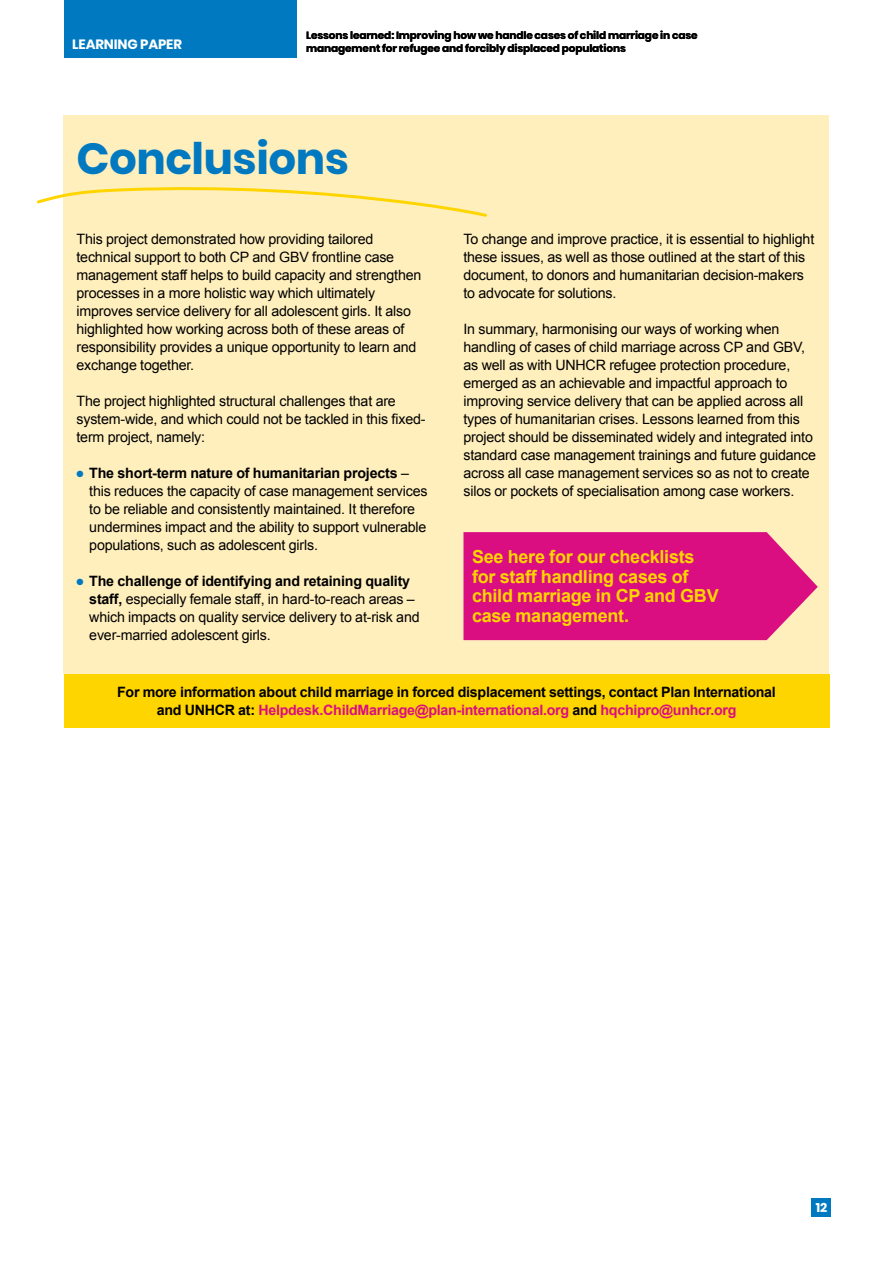
<style>
.page{position:relative;width:893px;height:1263px;background:#fff}
.page>*{position:absolute;margin:0;border:0;box-sizing:border-box;transform-origin:0 0}
.t1{font:700 43.5px "Poppins";letter-spacing:-.01em;color:#0079c1}
.t2{font:700 18px/19.5px "Arial";letter-spacing:-.015em;color:#ffd500}
.t3{font:14.25px/18px "Arial";letter-spacing:-.015em;color:#000}
.t4{font:700 14.25px/18px "Arial";letter-spacing:-.02em;color:#000;text-align:center}
.t5{font:700 13.5px "Poppins";letter-spacing:-.01em;color:#fff}
.t6{font:700 12.6px "Poppins";color:#fff}
.t7{font:700 10.5px "Poppins";letter-spacing:-.01em;color:#000}
.s1{color:#0079c1}
.s2{font-weight:700}
.s3{color:#da0e81}
</style>
<div class="page">
<div style="left:811px;top:1198px;width:18px;height:18px;background:#0079c1"></div>
<div style="left:812px;top:1198px;width:18px;height:18px;background:#0079c1"></div>
<div style="left:64px;top:0;width:232px;height:57px;background:#0079c1"></div>
<div style="left:64px;top:116px;width:765px;height:558px;background:#ffefbd"></div>
<svg style="left:37px;top:183px;width:450px;height:36px"></svg>
<svg style="left:463px;top:532px;width:355px;height:108px"></svg>
<div style="left:64px;top:674px;width:765px;height:54px;background:#ffd500"></div>
<p class="t7" style="left:306px;top:29px;width:393px">Lessons learned: Improving how we handle cases of child marriage in case</p>
<p class="t5" style="left:72px;top:36px;width:111px">LEARNING PAPER</p>
<p class="t7" style="left:306px;top:42px;width:321px">management for refugee and forcibly displaced populations</p>
<h1 class="t1" style="left:77px;top:134px;width:274px">Conclusions</h1>
<p class="t3" style="left:77px;top:230px;width:346px">This project demonstrated how providing tailored technical support to both CP and GBV frontline case management staff helps to build capacity and strengthen processes in a more holistic way which ultimately improves service delivery for all adolescent girls. It also highlighted how working across both of these areas of responsibility provides a unique opportunity to learn and exchange together.</p>
<p class="t3" style="left:77px;top:392px;width:350px">The project highlighted structural challenges that are system-wide, and which could not be tackled in this fixed&shy;term project, namely:</p>
<p class="t3" style="left:89px;top:464px;width:340px;text-indent:-13px"><span class="s1">●</span> <span class="s2">The short-term nature of humanitarian projects</span> – this reduces the capacity of case management services to be reliable and consistently maintained. It therefore undermines impact and the ability to support vulnerable populations, such as adolescent girls.</p>
<p class="t3" style="left:89px;top:572px;width:332px;text-indent:-13px"><span class="s1">●</span> <span class="s2">The challenge of identifying and retaining quality staff,</span> especially female staff, in hard-to-reach areas – which impacts on quality service delivery to at-risk and ever-married adolescent girls.</p>
<p class="t3" style="left:463px;top:230px;width:352px">To change and improve practice, it is essential to highlight these issues, as well as those outlined at the start of this document, to donors and humanitarian decision-makers to advocate for solutions.</p>
<p class="t3" style="left:463px;top:320px;width:354px">In summary, harmonising our ways of working when handling of cases of child marriage across CP and GBV, as well as with UNHCR refugee protection procedure, emerged as an achievable and impactful approach to improving service delivery that can be applied across all types of humanitarian crises. Lessons learned from this project should be disseminated widely and integrated into standard case management trainings and future guidance across all case management services so as not to create silos or pockets of specialisation among case workers.</p>
<p class="t2" style="left:472px;top:548px;width:248px">See here for our checklists for staff handling cases of child marriage in CP and GBV case management.</p>
<p class="t4" style="left:117px;top:683px;width:660px">For more information about child marriage in forced displacement settings, contact Plan International and UNHCR at: <span class="s3">Helpdesk.ChildMarriage@plan-international.org</span> and <span class="s3">hqchipro@unhcr.org</span></p>
<p class="t6" style="left:816px;top:1200px;width:13px">12</p>
</div>
